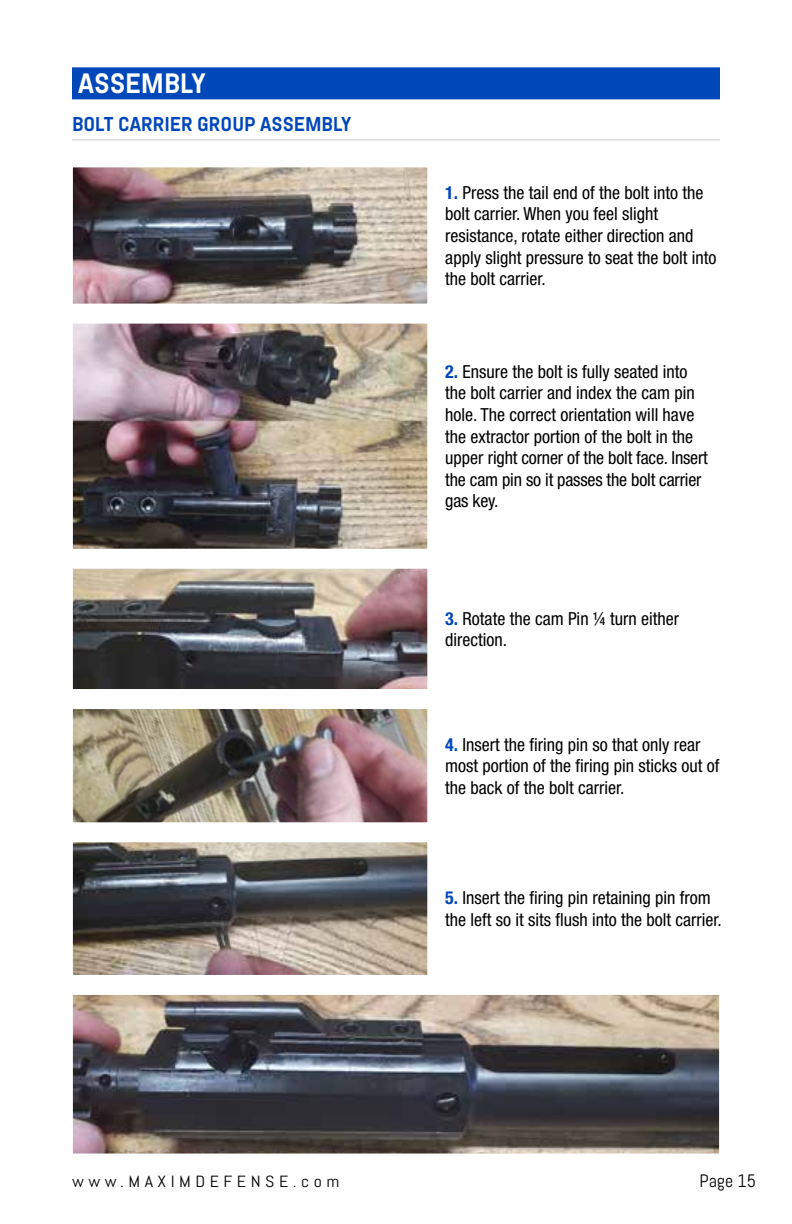
<style>
.page{position:relative;width:792px;height:1224px;background:#fff}
.page>*{position:absolute;margin:0;border:0;box-sizing:border-box;transform-origin:0 0}
.t1{font:700 28px "Abel Pro";color:#fff}
.t2{font:700 20px "Abel Pro";color:#0047ba}
.t3{font:condensed 18px/21.6px "Helvetica Neue LT Std";color:#000}
.t4{font:18px "Abel Pro";color:#000}
.t5{font:16.2px "Abel Pro";letter-spacing:.25em;color:#000;scale:1.11 1}
.s1{font-weight:700;color:#0047ba}
</style>
<div class="page">
<div style="left:72px;top:67px;width:648px;height:32px;background:#0047ba"></div>
<hr style="left:72px;top:139px;width:648px;height:1px;background:#c7c8ca">
<img style="left:74px;top:168px;width:352px;height:135px">
<div style="left:63px;top:157px;width:374px;height:157px;border:10px solid #fff"></div>
<img style="left:74px;top:325px;width:352px;height:223px">
<div style="left:63px;top:314px;width:374px;height:245px;border:10px solid #fff"></div>
<img style="left:74px;top:570px;width:352px;height:118px">
<div style="left:63px;top:559px;width:374px;height:140px;border:10px solid #fff"></div>
<img style="left:74px;top:710px;width:352px;height:111px">
<div style="left:63px;top:699px;width:374px;height:133px;border:10px solid #fff"></div>
<img style="left:74px;top:843px;width:352px;height:131px">
<div style="left:63px;top:832px;width:374px;height:153px;border:10px solid #fff"></div>
<img style="left:74px;top:996px;width:644px;height:157px">
<div style="left:63px;top:985px;width:666px;height:179px;border:10px solid #fff"></div>
<h1 class="t1" style="left:78px;top:64px;width:129px">ASSEMBLY</h1>
<p class="t2" style="left:72px;top:111px;width:281px">BOLT CARRIER GROUP ASSEMBLY</p>
<p class="t3" style="left:445px;top:181px;width:273px"><span class="s1">1.</span> Press the tail end of the bolt into the bolt carrier. When you feel slight resistance, rotate either direction and apply slight pressure to seat the bolt into the bolt carrier.</p>
<p class="t3" style="left:445px;top:361px;width:264px"><span class="s1">2.</span> Ensure the bolt is fully seated into the bolt carrier and index the cam pin hole. The correct orientation will have the extractor portion of the bolt in the upper right corner of the bolt face. Insert the cam pin so it passes the bolt carrier gas key.</p>
<p class="t3" style="left:445px;top:607px;width:235px"><span class="s1">3.</span> Rotate the cam Pin ¼ turn either direction.</p>
<p class="t3" style="left:445px;top:733px;width:276px"><span class="s1">4.</span> Insert the firing pin so that only rear most portion of the firing pin sticks out of the back of the bolt carrier.</p>
<p class="t3" style="left:445px;top:887px;width:278px"><span class="s1">5.</span> Insert the firing pin retaining pin from the left so it sits flush into the bolt carrier.</p>
<p class="t5" style="left:72px;top:1171px;width:243px">www.MAXIMDEFENSE.com</p>
<p class="t4" style="left:699px;top:1169px;width:58px">Page 15</p>
</div>
